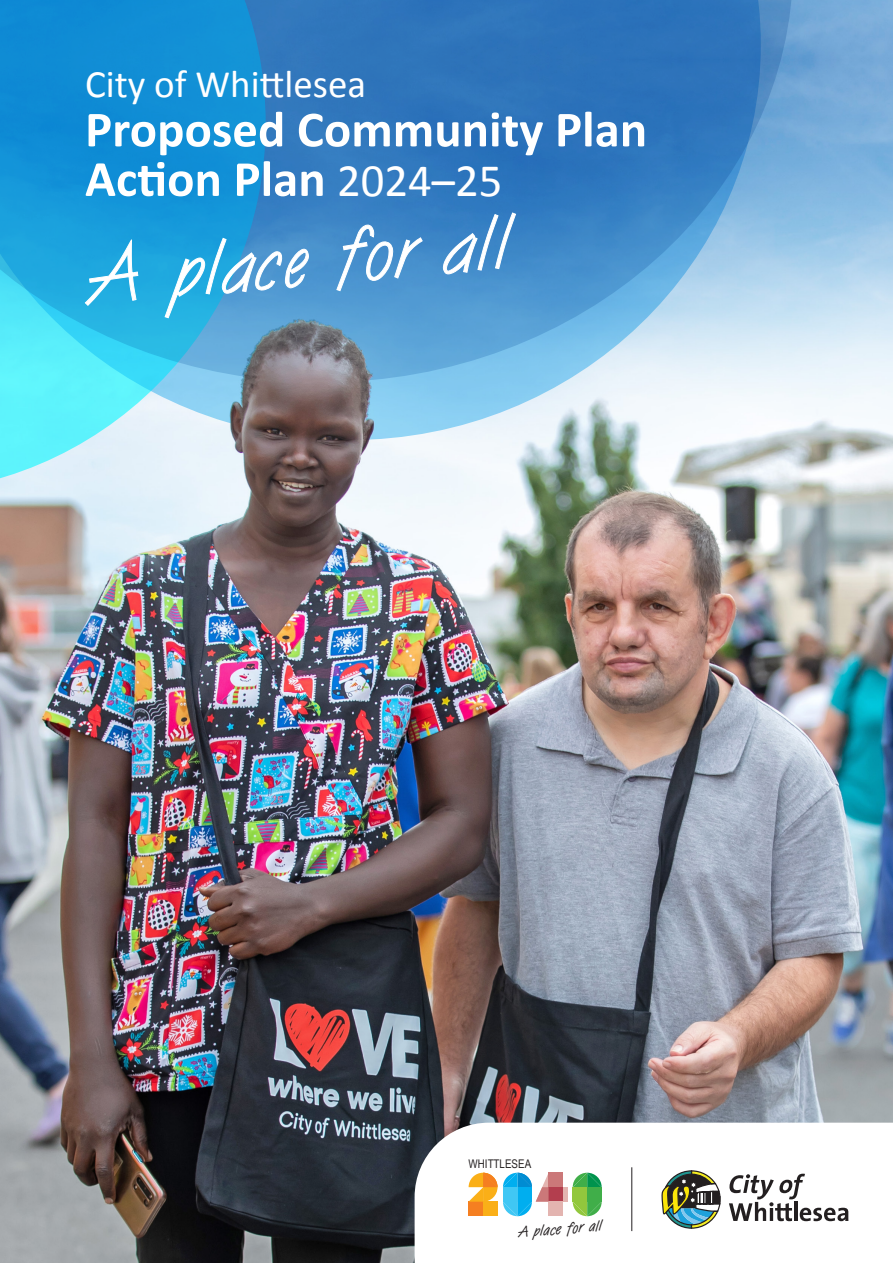
<style>
.page{position:relative;width:893px;height:1263px;background:#fff}
.page>*{position:absolute;margin:0;border:0;box-sizing:border-box;transform-origin:0 0}
.t1{font:700 51px/49.5px "Calibri";color:#fff}
.t2{font:39px "Calibri";color:#fff}
.t3{font:15.15px "Van Dijk LT";color:#231f20}
.t4{font:12px "Arial Narrow";color:#231f20}
.s1{font-weight:400;font-size:46.65px}
</style>
<div class="page">
<img style="left:0;top:0;width:893px;height:1263px">
<svg style="left:415px;top:1123px;width:478px;height:140px"></svg>
<div style="left:549px;top:1187px;width:14px;height:15px;background:#b33e4e"></div>
<div style="left:549px;top:1173px;width:14px;height:14px;background:#cb7879"></div>
<div style="left:549px;top:1202px;width:14px;height:14px;background:#e3b4b0"></div>
<div style="left:563px;top:1187px;width:5px;height:15px;background:#e3b4b0"></div>
<svg style="left:573px;top:1202px;width:29px;height:14px"></svg>
<div style="left:587px;top:1187px;width:15px;height:15px;background:#40ae49"></div>
<svg style="left:573px;top:1173px;width:29px;height:14px"></svg>
<div style="left:573px;top:1187px;width:14px;height:15px;background:#92c73d"></div>
<svg style="left:469px;top:1173px;width:80px;height:43px"></svg>
<svg style="left:661px;top:1170px;width:60px;height:59px"></svg>
<svg style="left:729px;top:1174px;width:119px;height:47px"></svg>
<hr style="left:631px;top:1167px;width:1px;height:64px;background:#231f20">
<svg style="left:438px;top:382px;width:323px;height:58px;fill:#edf5fb"></svg>
<svg style="left:0;top:0;width:793px;height:382px;background:#3e90cd"></svg>
<img style="left:0;top:313px;width:438px;height:263px">
<svg style="left:84px;top:212px;width:432px;height:106px;background:#4da2d7"></svg>
<p class="t2" style="left:85px;top:57px;width:283px">City of Whittlesea</p>
<p class="t1" style="left:85px;top:103px;width:564px">Proposed Community Plan<br>Action Plan <span class="s1">2024–25</span></p>
<p class="t4" style="left:469px;top:1155px;width:64px">WHITTLESEA</p>
<p class="t3" style="left:517px;top:1223px;width:86px;rotate:-5deg">A place for all</p>
</div>
